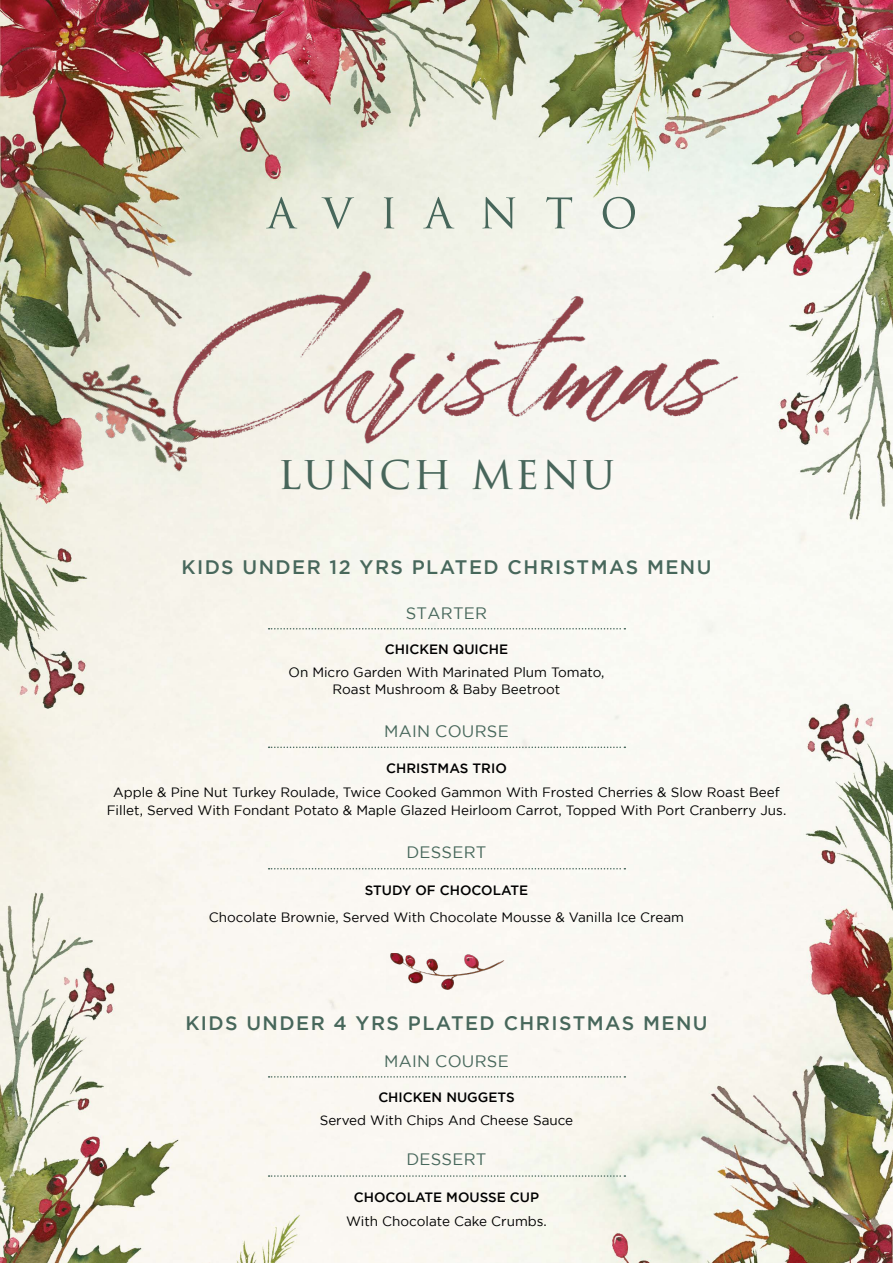
<style>
.page{position:relative;width:893px;height:1263px;background:#fff}
.page>*{position:absolute;margin:0;border:0;box-sizing:border-box;transform-origin:0 0}
.t1{font:45.3px "Trajan Pro 3";letter-spacing:.05em;color:#48665b}
.t2{font:500 19.5px "Gotham";letter-spacing:.075em;color:#47675b}
.t3{font:16.5px "Gotham";letter-spacing:.015em;color:#47675b}
.t4{font:13.5px/18px "Gotham";color:#000;text-align:center}
.t5{font:500 13.5px "Gotham";color:#000}
</style>
<div class="page">
<img style="left:0;top:0;width:893px;height:1263px">
<svg style="left:269px;top:746px;width:356px;height:2px"></svg>
<svg style="left:269px;top:628px;width:356px;height:1px"></svg>
<svg style="left:266px;top:197px;width:369px;height:32px;background:#dbe0d5"></svg>
<img style="left:234px;top:271px;width:506px;height:191px">
<img style="left:0;top:271px;width:234px;height:220px">
<svg style="left:269px;top:868px;width:356px;height:1px"></svg>
<svg style="left:269px;top:1175px;width:356px;height:2px"></svg>
<svg style="left:269px;top:1076px;width:356px;height:1px"></svg>
<img style="left:387px;top:953px;width:119px;height:37px">
<h1 class="t1" style="left:278px;top:442px;width:339px">LUNCH MENU</h1>
<h2 class="t2" style="left:181px;top:556px;width:532px">KIDS UNDER 12 YRS PLATED CHRISTMAS MENU</h2>
<p class="t3" style="left:406px;top:603px;width:83px">STARTER</p>
<p class="t5" style="left:385px;top:642px;width:125px">CHICKEN QUICHE</p>
<p class="t4" style="left:289px;top:664px;width:317px;line-height:16.5px">On Micro Garden With Marinated Plum Tomato,<br>Roast Mushroom &amp; Baby Beetroot</p>
<p class="t3" style="left:384px;top:722px;width:126px">MAIN COURSE</p>
<p class="t5" style="left:386px;top:760px;width:122px">CHRISTMAS TRIO</p>
<p class="t4" style="left:107px;top:783px;width:681px">Apple &amp; Pine Nut Turkey Roulade, Twice Cooked Gammon With Frosted Cherries &amp; Slow Roast Beef<br>Fillet, Served With Fondant Potato &amp; Maple Glazed Heirloom Carrot, Topped With Port Cranberry Jus.</p>
<p class="t3" style="left:406px;top:843px;width:82px">DESSERT</p>
<p class="t5" style="left:365px;top:882px;width:165px">STUDY OF CHOCOLATE</p>
<p class="t4" style="left:209px;top:908px;width:477px">Chocolate Brownie, Served With Chocolate Mousse &amp; Vanilla Ice Cream</p>
<h2 class="t2" style="left:185px;top:1012px;width:524px">KIDS UNDER 4 YRS PLATED CHRISTMAS MENU</h2>
<p class="t3" style="left:384px;top:1052px;width:126px">MAIN COURSE</p>
<p class="t5" style="left:378px;top:1090px;width:138px">CHICKEN NUGGETS</p>
<p class="t4" style="left:320px;top:1111px;width:255px">Served With Chips And Cheese Sauce</p>
<p class="t3" style="left:406px;top:1150px;width:82px">DESSERT</p>
<p class="t5" style="left:354px;top:1189px;width:187px">CHOCOLATE MOUSSE CUP</p>
<p class="t4" style="left:346px;top:1212px;width:202px">With Chocolate Cake Crumbs.</p>
</div>
